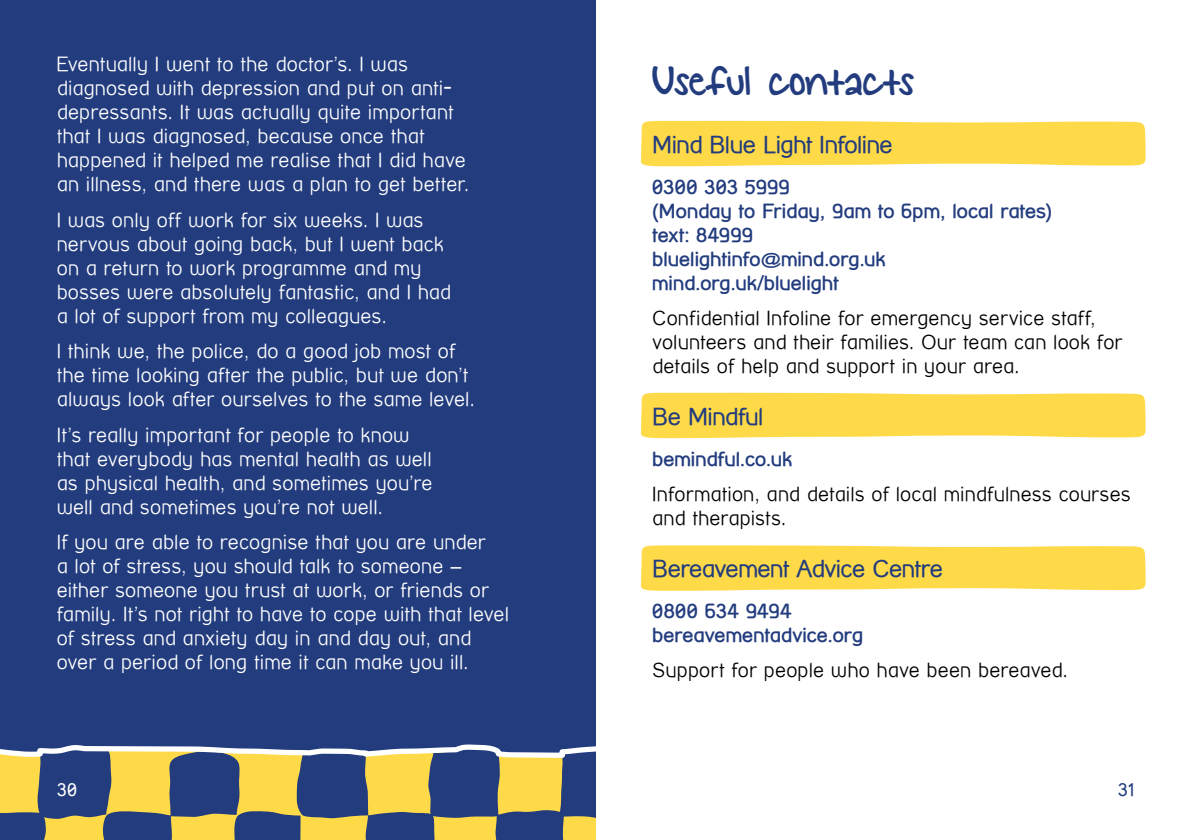
<style>
.page{position:relative;width:1191px;height:840px;background:#fff}
.page>*{position:absolute;margin:0;border:0;box-sizing:border-box;transform-origin:0 0}
.t1{font:46px "KG Small Town Southern Girl";letter-spacing:-.01em;color:#223c7e}
.t2{font:24px "Street Corner";letter-spacing:-.025em;color:#223c7e}
.t3{font:100 20px/24px "Street Corner";letter-spacing:.005em;color:#fff}
.t4{font:100 20px/24px "Street Corner";letter-spacing:.005em;color:#000}
.t5{font:700 20px/24px "Street Corner";letter-spacing:.005em;color:#223c7e}
.t6{font:18px "Street Corner";color:#fff}
.t7{font:18px "Street Corner";color:#223c7e}
</style>
<div class="page">
<div style="left:640px;top:121px;width:505px;height:45px;background:#ffda48"></div>
<svg style="left:640px;top:392px;width:505px;height:46px;background:#ffdc54"></svg>
<div style="left:640px;top:545px;width:505px;height:45px;background:#ffda48"></div>
<div style="left:0;top:0;width:595px;height:839px;background:#223c7e"></div>
<svg style="left:0;top:744px;width:595px;height:95px"></svg>
<p class="t3" style="left:57px;top:52px;width:414px">Eventually I went to the doctor’s. I was diagnosed with depression and put on anti&shy;depressants. It was actually quite important that I was diagnosed, because once that happened it helped me realise that I did have an illness, and there was a plan to get better.</p>
<p class="t3" style="left:57px;top:207px;width:396px">I was only off work for six weeks. I was nervous about going back, but I went back on a return to work programme and my bosses were absolutely fantastic, and I had a lot of support from my colleagues.</p>
<p class="t3" style="left:57px;top:339px;width:420px">I think we, the police, do a good job most of the time looking after the public, but we don’t always look after ourselves to the same level.</p>
<p class="t3" style="left:57px;top:422px;width:377px">It’s really important for people to know that everybody has mental health as well as physical health, and sometimes you’re well and sometimes you’re not well.</p>
<p class="t3" style="left:57px;top:530px;width:454px">If you are able to recognise that you are under<br>a lot of stress, you should talk to someone – either someone you trust at work, or friends or family. It’s not right to have to cope with that level of stress and anxiety day in and day out, and over a period of long time it can make you ill.</p>
<h1 class="t1" style="left:652px;top:57px;width:264px">Useful contacts</h1>
<p class="t2" style="left:652px;top:130px;width:242px">Mind Blue Light Infoline</p>
<p class="t5" style="left:652px;top:174px;width:401px">0300 303 5999<br>(Monday to Friday, 9am to 6pm, local rates) text: 84999<br>bluelightinfo@mind.org.uk mind.org.uk/bluelight</p>
<p class="t4" style="left:652px;top:306px;width:472px">Confidential Infoline for emergency service staff, volunteers and their families. Our team can look for details of help and support in your area.</p>
<p class="t2" style="left:652px;top:402px;width:113px">Be Mindful</p>
<p class="t5" style="left:652px;top:446px;width:141px">bemindful.co.uk</p>
<p class="t4" style="left:652px;top:482px;width:480px">Information, and details of local mindfulness courses and therapists.</p>
<p class="t2" style="left:652px;top:554px;width:292px">Bereavement Advice Centre</p>
<p class="t5" style="left:652px;top:598px;width:212px">0800 634 9494 bereavementadvice.org</p>
<p class="t4" style="left:652px;top:657px;width:417px">Support for people who have been bereaved.</p>
<p class="t6" style="left:57px;top:779px;width:22px">30</p>
<p class="t7" style="left:1117px;top:779px;width:18px">31</p>
</div>
